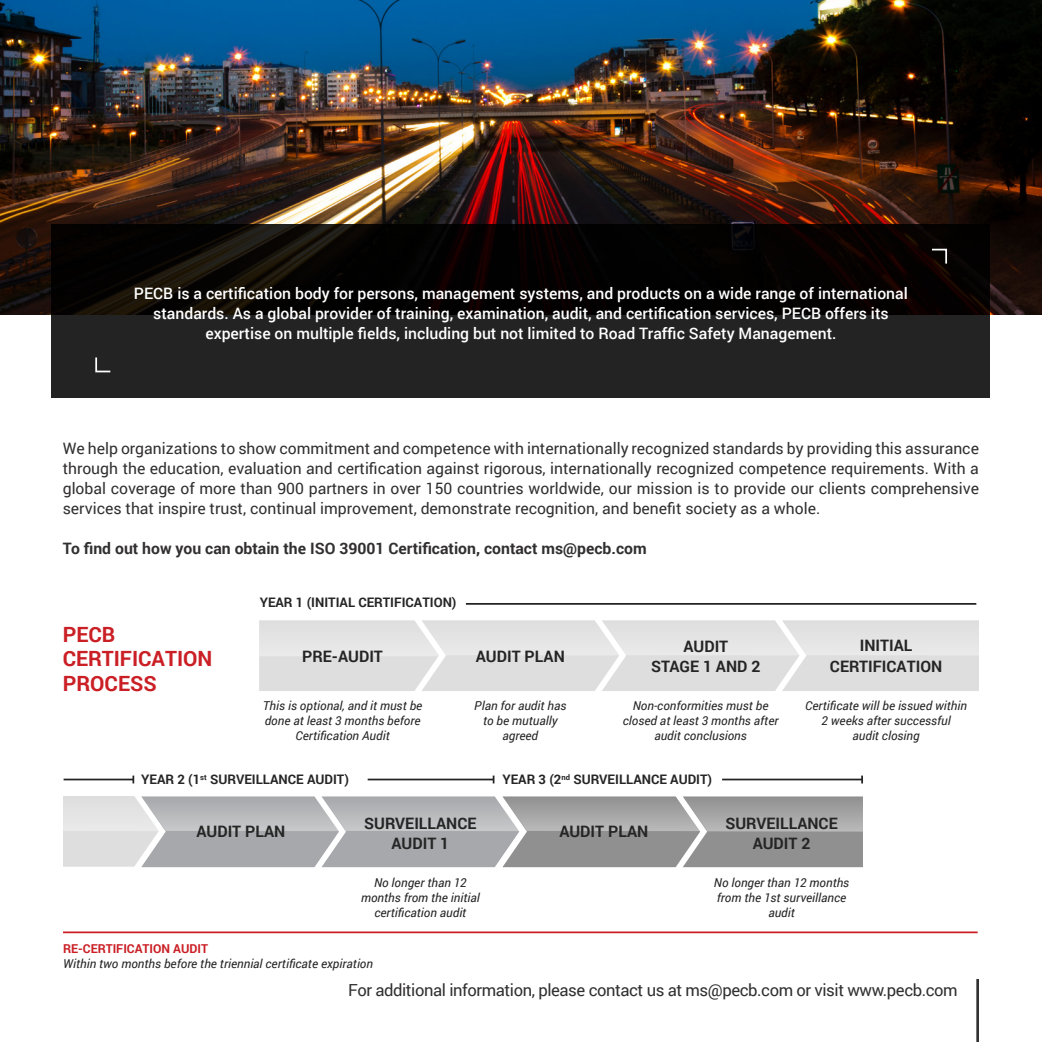
<style>
.page{position:relative;width:1042px;height:1042px;background:#fff}
.page>*{position:absolute;margin:0;border:0;box-sizing:border-box;transform-origin:0 0}
.t1{font:700 21px "Roboto";color:#ca1f25}
.Bullet_Points{font:16.62px "Roboto";letter-spacing:-.025em;color:#312f30}
.t2{font:15.75px/20.1px "Roboto";color:#312f30;text-align:justify}
.t3{font:500 15.75px/20.1px "Roboto";color:#fff;text-align:center}
.t4{font:700 15.75px "Roboto";color:#252525}
.t5{font:700 15.75px "Roboto";color:#312f30}
.t6{font:700 13.12px "Roboto";color:#252525}
.t7{font:italic 12.25px/14.9px "Roboto";color:#252525;text-align:center}
.t8{font:700 12.25px "Roboto";color:#ca1f25}
</style>
<div class="page">
<img style="left:0;top:0;width:1042px;height:314px">
<hr style="left:976px;top:979px;width:3px;height:63px;background:#312f30">
<svg style="left:52px;top:224px;width:938px;height:173px"></svg>
<svg style="left:930px;top:248px;width:18px;height:17px"></svg>
<svg style="left:94px;top:356px;width:18px;height:17px"></svg>
<hr style="left:466px;top:603px;width:510px;height:2px;background:#232323">
<hr style="left:64px;top:778px;width:69px;height:2px;background:#232323">
<svg style="left:132px;top:775px;width:2px;height:8px"></svg>
<hr style="left:368px;top:778px;width:125px;height:2px;background:#232323">
<hr style="left:722px;top:778px;width:140px;height:2px;background:#232323">
<svg style="left:861px;top:775px;width:2px;height:8px"></svg>
<svg style="left:259px;top:620px;width:720px;height:71px"></svg>
<svg style="left:63px;top:796px;width:800px;height:71px"></svg>
<hr style="left:63px;top:931px;width:914px;height:2px;background:#ca1f25">
<p class="t3" style="left:134px;top:283px;width:775px">PECB is a certification body for persons, management systems, and products on a wide range of international standards. As a global provider of training, examination, audit, and certification services, PECB offers its expertise on multiple fields, including but not limited to Road Traffic Safety Management.</p>
<p class="t2" style="left:63px;top:437px;width:918px">We help organizations to show commitment and competence with internationally recognized standards by providing this assurance through the education, evaluation and certification against rigorous, internationally recognized competence requirements. With a global coverage of more than 900 partners in over 150 countries worldwide, our mission is to provide our clients comprehensive services that inspire trust, continual improvement, demonstrate recognition, and benefit society as a whole.</p>
<p class="t5" style="left:63px;top:538px;width:585px">To find out how you can obtain the ISO 39001 Certification, contact ms@pecb.com</p>
<p class="t1" style="left:63px;top:619px;width:54px">PECB</p>
<p class="t1" style="left:63px;top:644px;width:151px">CERTIFICATION</p>
<p class="t1" style="left:63px;top:668px;width:95px">PROCESS</p>
<p class="t6" style="left:260px;top:593px;width:198px">YEAR 1 (INITIAL CERTIFICATION)</p>
<p class="t4" style="left:302px;top:645px;width:82px">PRE-AUDIT</p>
<p class="t4" style="left:476px;top:645px;width:90px">AUDIT PLAN</p>
<p class="t7" style="left:263px;top:698px;width:161px">This is optional, and it must be done at least 3 months before<br>Certification Audit</p>
<p class="t7" style="left:474px;top:698px;width:94px">Plan for audit has</p>
<p class="t7" style="left:483px;top:713px;width:76px">to be mutually</p>
<p class="t7" style="left:502px;top:728px;width:37px">agreed</p>
<p class="t4" style="left:683px;top:635px;width:46px">AUDIT</p>
<p class="t4" style="left:651px;top:655px;width:111px">STAGE 1 AND 2</p>
<p class="t4" style="left:860px;top:635px;width:54px">INITIAL</p>
<p class="t4" style="left:830px;top:655px;width:114px">CERTIFICATION</p>
<p class="t7" style="left:623px;top:698px;width:157px">Non-conformities must be closed at least 3 months after audit conclusions</p>
<p class="t7" style="left:805px;top:698px;width:163px">Certificate will be issued within<br>2 weeks after successful</p>
<p class="t7" style="left:852px;top:728px;width:69px">audit closing</p>
<p class="t6" style="left:141px;top:770px;width:209px">YEAR 2 (1<sup>st</sup> SURVEILLANCE AUDIT)</p>
<p class="t6" style="left:502px;top:770px;width:211px">YEAR 3 (2<sup>nd</sup> SURVEILLANCE AUDIT)</p>
<p class="t4" style="left:364px;top:812px;width:114px">SURVEILLANCE</p>
<p class="t4" style="left:391px;top:832px;width:59px">AUDIT 1</p>
<p class="t4" style="left:196px;top:820px;width:90px">AUDIT PLAN</p>
<p class="t4" style="left:559px;top:820px;width:90px">AUDIT PLAN</p>
<p class="t4" style="left:725px;top:812px;width:114px">SURVEILLANCE</p>
<p class="t4" style="left:753px;top:832px;width:59px">AUDIT 2</p>
<p class="t7" style="left:361px;top:875px;width:120px">No longer than 12 months from the initial certification audit</p>
<p class="t7" style="left:714px;top:875px;width:137px">No longer than 12 months from the 1st surveillance audit</p>
<p class="t8" style="left:63px;top:940px;width:147px">RE-CERTIFICATION AUDIT</p>
<p class="t7" style="left:63px;top:955px;width:312px">Within two months before the triennial certificate expiration</p>
<p class="Bullet_Points" style="left:348px;top:979px;width:611px">For additional information, please contact us at ms@pecb.com or visit www.pecb.com</p>
</div>
